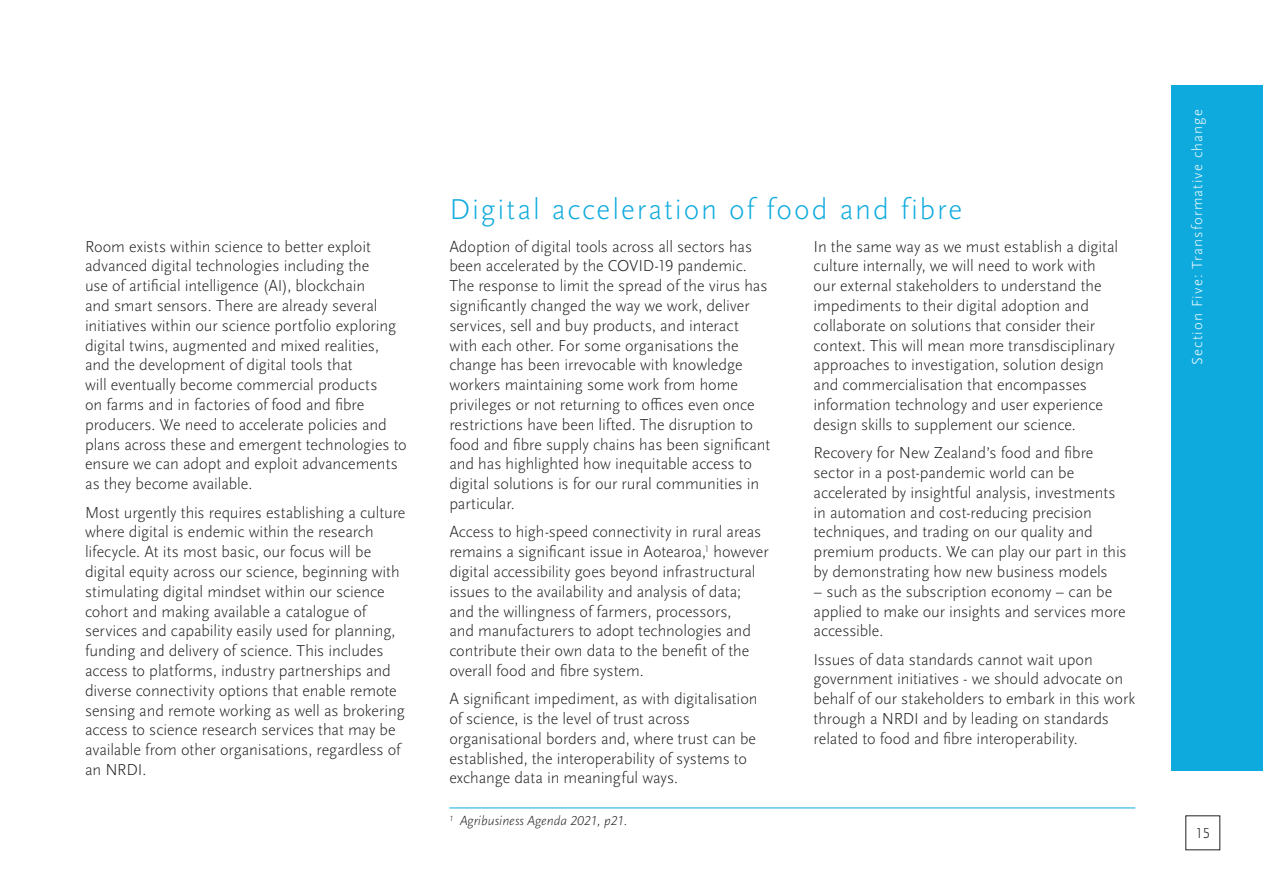
<style>
.page{position:relative;width:1263px;height:893px;background:#fff}
.page>*{position:absolute;margin:0;border:0;box-sizing:border-box;transform-origin:0 0}
.t1{font:300 30px "Scala Sans Pro";letter-spacing:.06em;color:#0eaade}
.t2{font:300 16.5px/19.8px "Scala Sans Pro";letter-spacing:-.005em;color:#231f20}
.t3{font:300 15px "Scala Sans Pro";letter-spacing:.07em;color:#fff}
.t4{font:300 15px "Scala Sans Pro";color:#231f20}
.t5{font:italic 300 13.5px "Scala Sans Pro";color:#231f20}
</style>
<div class="page">
<div style="left:1171px;top:85px;width:91px;height:686px;background:#0eaade"></div>
<hr style="left:449px;top:807px;width:686px;height:1px;background:#0eaade">
<p class="t2" style="left:85px;top:236px;width:323px">Room exists within science to better exploit advanced digital technologies including the<br>use of artificial intelligence (AI), blockchain<br>and smart sensors. There are already several initiatives within our science portfolio exploring digital twins, augmented and mixed realities, and the development of digital tools that<br>will eventually become commercial products<br>on farms and in factories of food and fibre producers. We need to accelerate policies and plans across these and emergent technologies to ensure we can adopt and exploit advancements as they become available.</p>
<p class="t2" style="left:85px;top:502px;width:322px">Most urgently this requires establishing a culture where digital is endemic within the research lifecycle. At its most basic, our focus will be digital equity across our science, beginning with stimulating digital mindset within our science cohort and making available a catalogue of services and capability easily used for planning, funding and delivery of science. This includes access to platforms, industry partnerships and diverse connectivity options that enable remote sensing and remote working as well as brokering access to science research services that may be available from other organisations, regardless of an NRDI.</p>
<h1 class="t1" style="left:449px;top:192px;width:514px">Digital acceleration of food and fibre</h1>
<p class="t2" style="left:449px;top:236px;width:322px">Adoption of digital tools across all sectors has been accelerated by the COVID-19 pandemic.<br>The response to limit the spread of the virus has significantly changed the way we work, deliver services, sell and buy products, and interact with each other. For some organisations the change has been irrevocable with knowledge workers maintaining some work from home privileges or not returning to offices even once restrictions have been lifted. The disruption to food and fibre supply chains has been significant and has highlighted how inequitable access to digital solutions is for our rural communities in particular.</p>
<p class="t2" style="left:449px;top:522px;width:321px">Access to high-speed connectivity in rural areas remains a significant issue in Aotearoa,<sup>1</sup> however digital accessibility goes beyond infrastructural issues to the availability and analysis of data; and the willingness of farmers, processors,<br>and manufacturers to adopt technologies and contribute their own data to the benefit of the overall food and fibre system.</p>
<p class="t2" style="left:449px;top:689px;width:310px">A significant impediment, as with digitalisation of science, is the level of trust across organisational borders and, where trust can be established, the interoperability of systems to exchange data in meaningful ways.</p>
<p class="t2" style="left:814px;top:236px;width:306px">In the same way as we must establish a digital culture internally, we will need to work with our external stakeholders to understand the impediments to their digital adoption and collaborate on solutions that consider their context. This will mean more transdisciplinary approaches to investigation, solution design and commercialisation that encompasses information technology and user experience design skills to supplement our science.</p>
<p class="t2" style="left:814px;top:443px;width:314px">Recovery for New Zealand’s food and fibre sector in a post-pandemic world can be accelerated by insightful analysis, investments in automation and cost-reducing precision techniques, and trading on our quality and premium products. We can play our part in this by demonstrating how new business models</p>
<p class="t2" style="left:814px;top:581px;width:313px">– such as the subscription economy – can be applied to make our insights and services more accessible.</p>
<p class="t2" style="left:814px;top:649px;width:323px">Issues of data standards cannot wait upon government initiatives - we should advocate on behalf of our stakeholders to embark in this work through a NRDI and by leading on standards related to food and fibre interoperability.</p>
<p class="t5" style="left:449px;top:813px;width:180px"><sup>1</sup> Agribusiness Agenda 2021, p21.</p>
<p class="t3" style="left:1188px;top:365px;width:257px;rotate:-90deg">Section Five: Transformative change</p>
<p class="t4" style="left:1195px;top:825px;width:16px">15</p>
</div>
